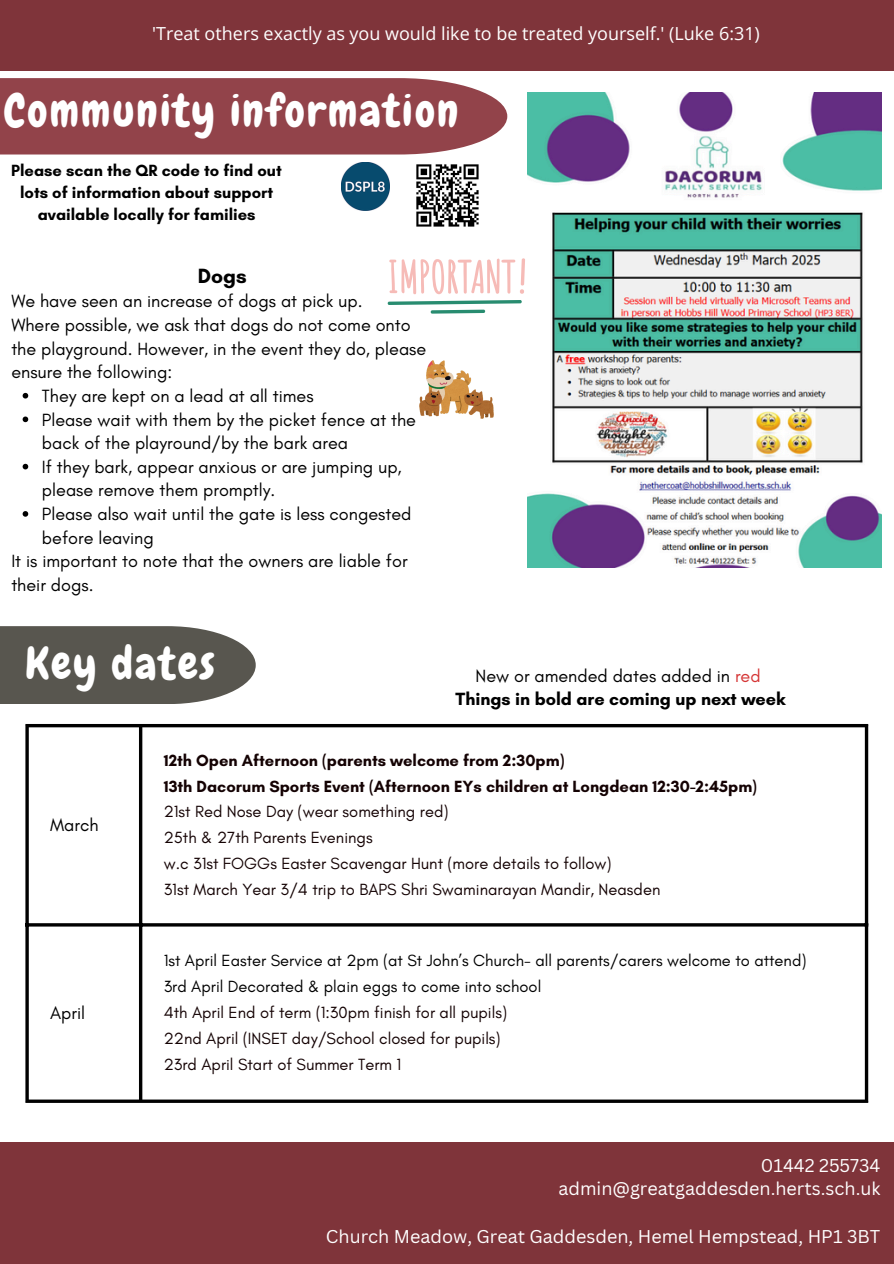
<style>
.page{position:relative;width:894px;height:1264px;background:#fff}
.page>*{position:absolute;margin:0;border:0;box-sizing:border-box;transform-origin:0 0}
.t1{font:44.7px "Chewy";letter-spacing:.05em;color:#fff}
.t2{font:700 21px "Glacial Indifference";color:#000}
.t3{font:18px/23.7px "Glacial Indifference";color:#000}
.t4{font:18px "Canva Sans";color:#fff}
.t5{font:18px "Open Sans";color:#fff}
.t6{font:700 18px "Glacial Indifference";color:#000}
.t7{font:16.5px "Glacial Indifference";color:#140203}
.t8{font:16.5px "Glacial Indifference";color:#000}
.t9{font:700 16.5px "Glacial Indifference";color:#140203}
.t10{font:700 16.5px/21.6px "Glacial Indifference";color:#000;text-align:center}
.s1{color:#d53535}
</style>
<div class="page">
<div style="left:0;top:0;width:893px;height:71px;background:#7f343a"></div>
<div style="left:0;top:626px;width:256px;height:78px;background:#58564f"></div>
<svg style="left:25px;top:727px;width:4px;height:372px"></svg>
<hr style="left:139px;top:727px;width:3px;height:372px;background:#000">
<svg style="left:864px;top:727px;width:4px;height:372px"></svg>
<hr style="left:25px;top:724px;width:843px;height:3px;background:#000">
<hr style="left:25px;top:923px;width:843px;height:3px;background:#000">
<hr style="left:25px;top:1099px;width:843px;height:3px;background:#000">
<div style="left:0;top:1142px;width:893px;height:121px;background:#7f343a"></div>
<img style="left:416px;top:164px;width:63px;height:63px">
<div style="left:0;top:78px;width:507px;height:76px;background:#92434a"></div>
<img style="left:341px;top:162px;width:48px;height:49px">
<img style="left:527px;top:93px;width:353px;height:474px">
<img style="left:419px;top:361px;width:74px;height:57px">
<svg style="left:387px;top:253px;width:143px;height:66px"></svg>
<svg style="left:23px;top:393px;width:5px;height:5px"></svg>
<svg style="left:23px;top:416px;width:5px;height:6px"></svg>
<svg style="left:23px;top:464px;width:5px;height:5px"></svg>
<svg style="left:23px;top:511px;width:5px;height:5px"></svg>
<p class="t5" style="left:152px;top:20px;width:609px">'Treat others exactly as you would like to be treated yourself.' (Luke 6:31)</p>
<p class="t1" style="left:4px;top:82px;width:455px">Community information</p>
<p class="t10" style="left:11px;top:160px;width:272px">Please scan the QR code to find out lots of information about support available locally for families</p>
<p class="t2" style="left:198px;top:263px;width:50px">Dogs</p>
<p class="t3" style="left:11px;top:289px;width:352px">We have seen an increase of dogs at pick up.</p>
<p class="t3" style="left:11px;top:313px;width:416px">Where possible, we ask that dogs do not come onto the playground. However, in the event they do, please ensure the following:</p>
<p class="t3" style="left:42px;top:384px;width:273px">They are kept on a lead at all times</p>
<p class="t3" style="left:42px;top:407px;width:375px">Please wait with them by the picket fence at the back of the playround/by the bark area</p>
<p class="t3" style="left:42px;top:454px;width:361px">If they bark, appear anxious or are jumping up, please remove them promptly.</p>
<p class="t3" style="left:42px;top:502px;width:371px">Please also wait until the gate is less congested before leaving</p>
<p class="t3" style="left:11px;top:549px;width:397px">It is important to note that the owners are liable for their dogs.</p>
<p class="t1" style="left:25px;top:635px;width:191px">Key dates</p>
<p class="t3" style="left:475px;top:663px;width:286px">New or amended dates added in <span class="s1">red</span></p>
<p class="t6" style="left:455px;top:688px;width:331px">Things in bold are coming up next week</p>
<p class="t3" style="left:50px;top:812px;width:50px">March</p>
<p class="t3" style="left:50px;top:1000px;width:37px">April</p>
<p class="t9" style="left:164px;top:750px;width:402px">12th Open Afternoon (parents welcome from 2:30pm)</p>
<h1 class="t9" style="left:164px;top:775px;width:594px">13th Dacorum Sports Event (Afternoon EYs children at Longdean 12:30-2:45pm)</h1>
<p class="t7" style="left:164px;top:801px;width:286px">21st Red Nose Day (wear something red)</p>
<h2 class="t7" style="left:164px;top:827px;width:210px">25th &amp; 27th Parents Evenings</h2>
<p class="t7" style="left:164px;top:853px;width:449px">w.c 31st FOGGs Easter Scavengar Hunt (more details to follow)</p>
<p class="t7" style="left:164px;top:879px;width:498px">31st March Year 3/4 trip to BAPS Shri Swaminarayan Mandir, Neasden</p>
<p class="t8" style="left:164px;top:950px;width:644px">1st April Easter Service at 2pm (at St John’s Church- all parents/carers welcome to attend)</p>
<p class="t8" style="left:164px;top:976px;width:379px">3rd April Decorated &amp; plain eggs to come into school</p>
<p class="t7" style="left:164px;top:1002px;width:345px">4th April End of term (1:30pm finish for all pupils)</p>
<p class="t7" style="left:164px;top:1027px;width:338px">22nd April (INSET day/School closed for pupils)</p>
<p class="t7" style="left:164px;top:1053px;width:239px">23rd April Start of Summer Term 1</p>
<p class="t4" style="left:760px;top:1152px;width:121px">01442 255734</p>
<p class="t4" style="left:558px;top:1176px;width:323px">admin@greatgaddesden.herts.sch.uk</p>
<h1 class="t4" style="left:326px;top:1223px;width:555px">Church Meadow, Great Gaddesden, Hemel Hempstead, HP1 3BT</h1>
</div>
